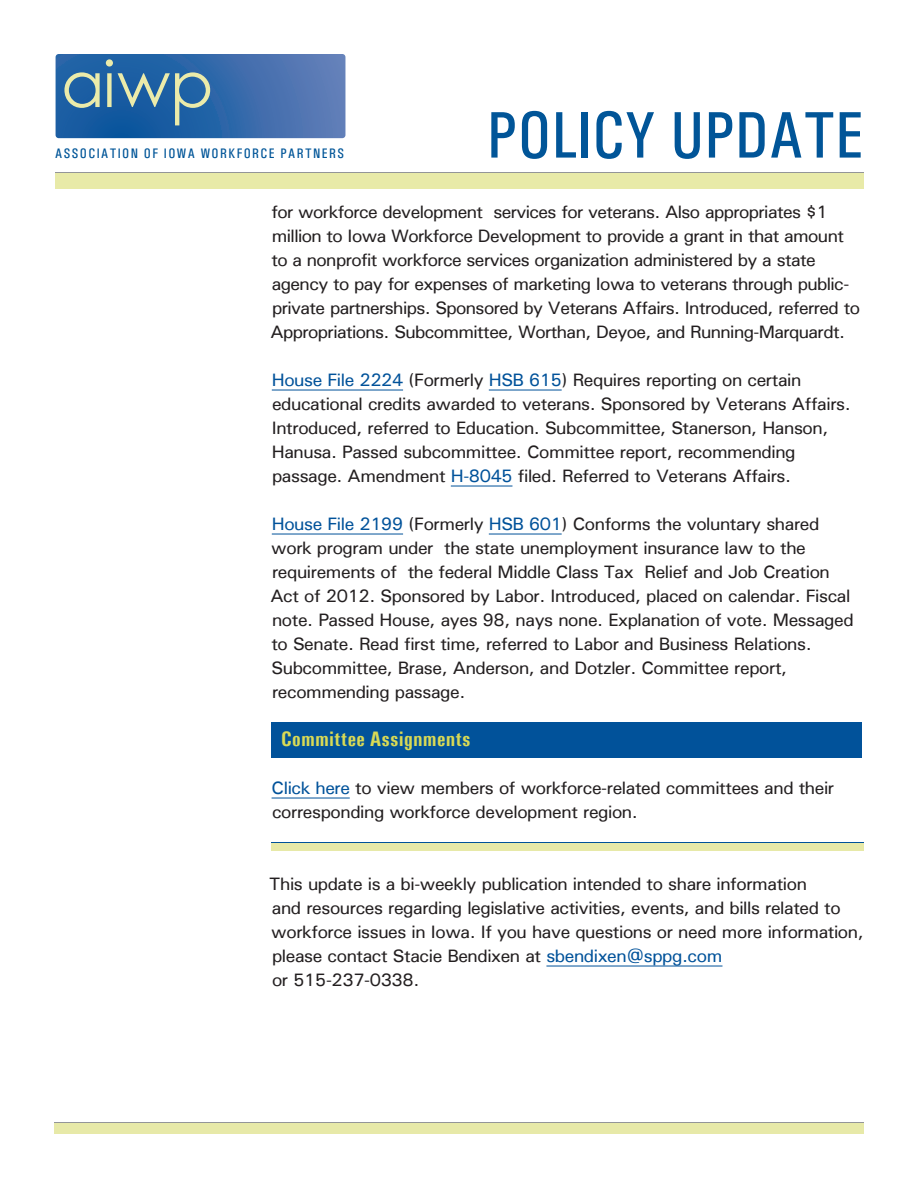
<style>
.page{position:relative;width:918px;height:1188px;background:#fff}
.page>*{position:absolute;margin:0;border:0;box-sizing:border-box;transform-origin:0 0}
.t1{font:66px "Pt Utah Condensed";color:#015598}
.t2{font:700 21px "Pt Utah Condensed";color:#d9da55}
.t3{font:18px/24px "Utah";letter-spacing:-.025em;color:#231f20}
.t4{font:13.8px "Pt Utah Condensed";letter-spacing:.1em;color:#015598}
.s1{color:#01529a}
</style>
<div class="page">
<svg style="left:56px;top:54px;width:289px;height:84px;background:#3f71a9"></svg>
<div style="left:56px;top:172px;width:808px;height:16px;background:#e8eaa8"></div>
<hr style="left:56px;top:172px;width:808px;height:1px;background:#939598">
<div style="left:54px;top:1123px;width:810px;height:11px;background:#e7e9a8"></div>
<hr style="left:54px;top:1123px;width:810px;height:1px;background:#939598">
<div style="left:272px;top:722px;width:590px;height:35px;background:#01529a"></div>
<div style="left:272px;top:842px;width:592px;height:8px;background:#01529a"></div>
<div style="left:272px;top:843px;width:592px;height:7px;background:#e7e9a8"></div>
<hr style="left:272px;top:390px;width:131px;height:1px;background:#01529a">
<hr style="left:489px;top:390px;width:73px;height:1px;background:#01529a">
<hr style="left:451px;top:486px;width:61px;height:1px;background:#01529a">
<hr style="left:272px;top:534px;width:131px;height:1px;background:#01529a">
<hr style="left:489px;top:534px;width:73px;height:1px;background:#01529a">
<hr style="left:272px;top:798px;width:78px;height:1px;background:#01529a">
<hr style="left:546px;top:966px;width:176px;height:1px;background:#01529a">
<p class="t4" style="left:55px;top:146px;width:290px">ASSOCIATION OF IOWA WORKFORCE PARTNERS</p>
<h1 class="t1" style="left:487px;top:97px;width:378px">POLICY UPDATE</h1>
<p class="t3" style="left:270px;top:200px;width:591px">for workforce development services for veterans. Also appropriates $1 million to Iowa Workforce Development to provide a grant in that amount to a nonprofit workforce services organization administered by a state agency to pay for expenses of marketing Iowa to veterans through public&shy;private partnerships. Sponsored by Veterans Affairs. Introduced, referred to Appropriations. Subcommittee, Worthan, Deyoe, and Running-Marquardt.</p>
<p class="t3" style="left:272px;top:368px;width:581px"><span class="s1">House File 2224</span> (Formerly <span class="s1">HSB 615</span>) Requires reporting on certain educational credits awarded to veterans. Sponsored by Veterans Affairs.<br>Introduced, referred to Education. Subcommittee, Stanerson, Hanson, Hanusa. Passed subcommittee. Committee report, recommending passage. Amendment <span class="s1">H-8045</span> filed. Referred to Veterans Affairs.</p>
<p class="t3" style="left:270px;top:512px;width:585px"><span class="s1">House File 2199</span> (Formerly <span class="s1">HSB 601</span>) Conforms the voluntary shared work program under the state unemployment insurance law to the requirements of the federal Middle Class Tax Relief and Job Creation Act of 2012. Sponsored by Labor. Introduced, placed on calendar. Fiscal note. Passed House, ayes 98, nays none. Explanation of vote. Messaged to Senate. Read first time, referred to Labor and Business Relations.<br>Subcommittee, Brase, Anderson, and Dotzler. Committee report, recommending passage.</p>
<p class="t2" style="left:281px;top:727px;width:191px">Committee Assignments</p>
<p class="t3" style="left:272px;top:776px;width:564px"><span class="s1">Click here</span> to view members of workforce-related committees and their corresponding workforce development region.</p>
<p class="t3" style="left:269px;top:872px;width:596px">This update is a bi-weekly publication intended to share information<br>and resources regarding legislative activities, events, and bills related to workforce issues in Iowa. If you have questions or need more information, please contact Stacie Bendixen at <span class="s1">sbendixen@sppg.com<br></span>or 515-237-0338.</p>
</div>
